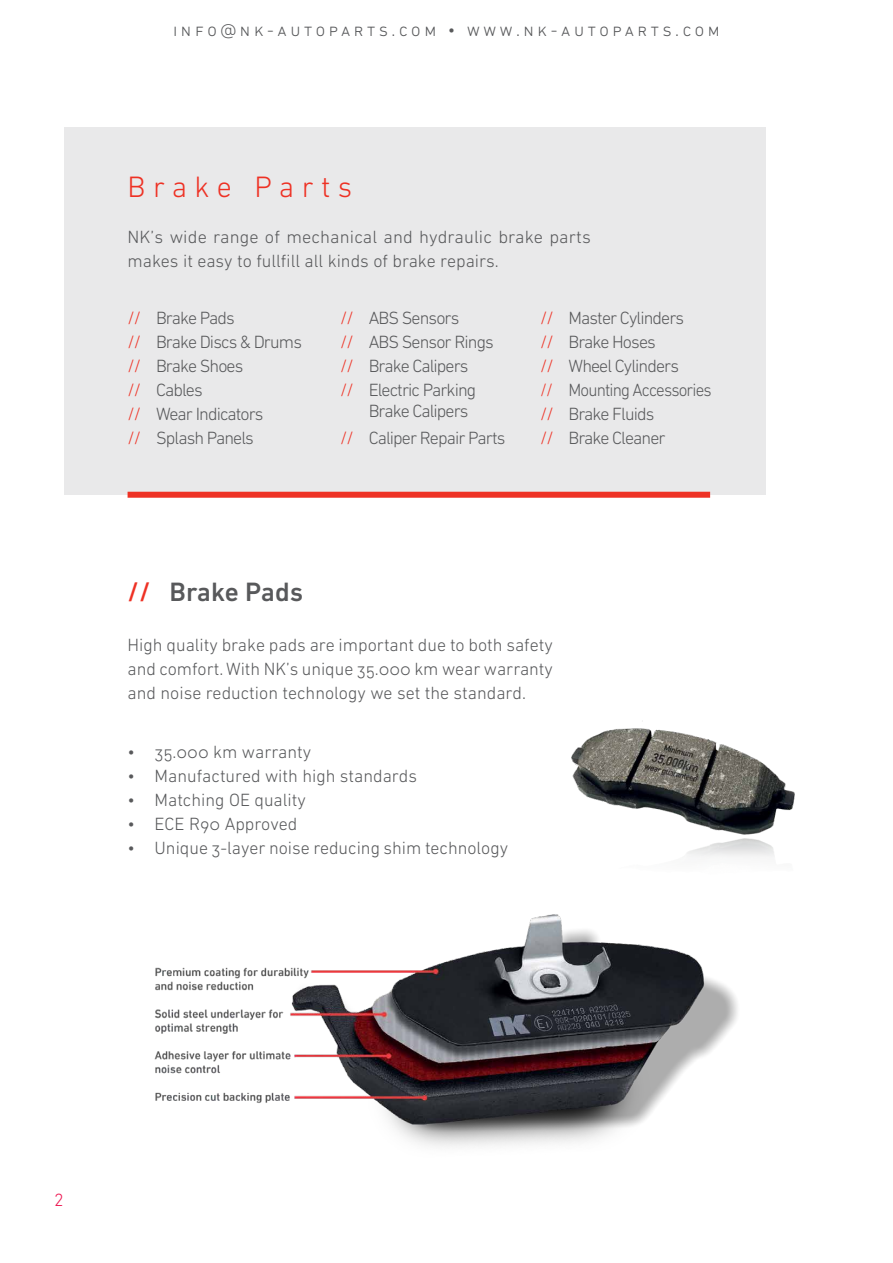
<style>
.page{position:relative;width:893px;height:1263px;background:#fff}
.page>*{position:absolute;margin:0;border:0;box-sizing:border-box;transform-origin:0 0}
.t1{font:300 30px "DIN Next LT Pro";letter-spacing:.25em;color:#ee3124}
.t2{font:500 27px "DIN Next LT Pro";color:#58595b}
.t3{font:300 18px/24px "DIN Next LT Pro";color:#58595b;text-align:justify}
.t4{font:300 18px/24px "DIN Next LT Pro";letter-spacing:-.05em;color:#58595b}
.t5{font:300 18px "DIN Next LT Pro";letter-spacing:.2em;color:#58595b}
.t6{font:300 18px "DIN Next LT Pro";color:#ed1651}
.s1{color:#ee3124}
</style>
<div class="page">
<img style="left:571px;top:720px;width:224px;height:137px">
<img style="left:154px;top:914px;width:584px;height:233px">
<div style="left:64px;top:127px;width:701px;height:368px;background:#e9e9ea"></div>
<div style="left:128px;top:492px;width:582px;height:6px;background:#ee3124"></div>
<p class="t5" style="left:173px;top:20px;width:548px">info@nk-autoparts.com • www.nk-autoparts.com</p>
<h1 class="t1" style="left:128px;top:170px;width:226px">Brake Parts</h1>
<p class="t3" style="left:128px;top:225px;width:465px">NK’s wide range of mechanical and hydraulic brake parts makes it easy to fullfill all kinds of brake repairs.</p>
<p class="t4" style="left:128px;top:306px;width:176px"><span class="s1">//</span> Brake Pads<br><span class="s1">//</span> Brake Discs &amp; Drums <span class="s1">//</span> Brake Shoes<br><span class="s1">//</span> Cables<br><span class="s1">//</span> Wear Indicators<br><span class="s1">//</span> Splash Panels</p>
<p class="t4" style="left:340px;top:306px;width:155px"><span class="s1">//</span> ABS Sensors<br><span class="s1">//</span> ABS Sensor Rings <span class="s1">//</span> Brake Calipers<br><span class="s1">//</span> Electric Parking</p>
<p class="t4" style="left:340px;top:397px;width:167px;line-height:27px;text-align:center">Brake Calipers<br><span class="s1">//</span> Caliper Repair Parts</p>
<p class="t4" style="left:540px;top:306px;width:173px"><span class="s1">//</span> Master Cylinders<br><span class="s1">//</span> Brake Hoses<br><span class="s1">//</span> Wheel Cylinders<br><span class="s1">//</span> Mounting Accessories <span class="s1">//</span> Brake Fluids<br><span class="s1">//</span> Brake Cleaner</p>
<h2 class="t2" style="left:128px;top:576px;width:177px"><span class="s1">//</span> Brake Pads</h2>
<p class="t3" style="left:128px;top:633px;width:427px">High quality brake pads are important due to both safety and comfort. With NK’s unique 35.000 km wear warranty and noise reduction technology we set the standard.</p>
<p class="t3" style="left:128px;top:739px;width:185px">• 35.000 km warranty</p>
<p class="t3" style="left:128px;top:763px;width:291px">• Manufactured with high standards</p>
<p class="t3" style="left:128px;top:787px;width:180px">• Matching OE quality</p>
<p class="t3" style="left:128px;top:811px;width:171px">• ECE R90 Approved</p>
<p class="t3" style="left:128px;top:835px;width:382px">• Unique 3-layer noise reducing shim technology</p>
<p class="t6" style="left:54px;top:1189px;width:11px">2</p>
</div>
